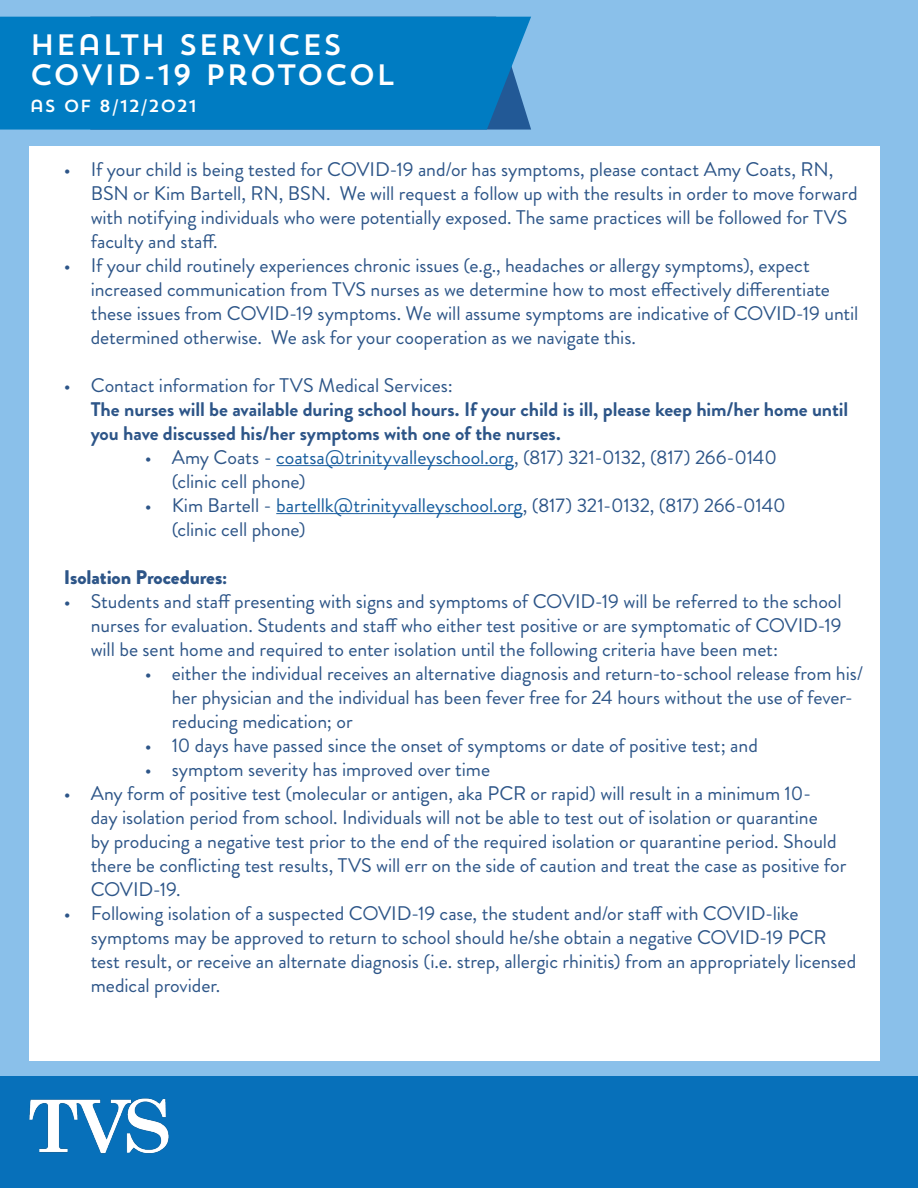
<style>
.page{position:relative;width:918px;height:1188px;background:#fff}
.page>*{position:absolute;margin:0;border:0;box-sizing:border-box;transform-origin:0 0}
.t1{font:29.4px/30px "Trend Sans One";color:#fff}
.t2{font:19.65px/24px "Brandon Grotesque";letter-spacing:-.005em;color:#2d5588}
.t3{font:700 19.65px/24px "Brandon Grotesque";letter-spacing:-.005em;color:#2d5588}
.t4{font:900 19.65px "Brandon Grotesque";letter-spacing:-.005em;color:#2d5588}
.t5{font:17.4px "Trend Sans One";color:#fff}
.s1{color:#175d9e}
</style>
<div class="page">
<div style="left:0;top:0;width:918px;height:1154px;background:#8ac0ea"></div>
<div style="left:0;top:1077px;width:918px;height:111px;background:#0770ba"></div>
<img style="left:29px;top:1098px;width:140px;height:56px">
<div style="left:0;top:17px;width:531px;height:113px;background:#007cc2"></div>
<div style="left:30px;top:146px;width:850px;height:915px;background:#fff"></div>
<hr style="left:276px;top:465px;width:238px;height:1px;background:#175d9e">
<hr style="left:276px;top:513px;width:247px;height:1px;background:#175d9e">
<h1 class="t1" style="left:30px;top:29px;width:367px">HEALTH SERVICES<br>COVID-19 PROTOCOL</h1>
<p class="t5" style="left:30px;top:95px;width:169px">AS OF 8/12/2021</p>
<p class="t2" style="left:91px;top:157px;width:768px;text-indent:-27px">• If your child is being tested for COVID-19 and/or has symptoms, please contact Amy Coats, RN, BSN or Kim Bartell, RN, BSN. We will request a follow up with the results in order to move forward with notifying individuals who were potentially exposed. The same practices will be followed for TVS faculty and staff.</p>
<p class="t2" style="left:91px;top:253px;width:769px;text-indent:-27px">• If your child routinely experiences chronic issues (e.g., headaches or allergy symptoms), expect increased communication from TVS nurses as we determine how to most effectively differentiate these issues from COVID-19 symptoms. We will assume symptoms are indicative of COVID-19 until determined otherwise. We ask for your cooperation as we navigate this.</p>
<p class="t2" style="left:64px;top:373px;width:391px">• Contact information for TVS Medical Services:</p>
<p class="t3" style="left:91px;top:397px;width:759px">The nurses will be available during school hours. If your child is ill, please keep him/her home until you have discussed his/her symptoms with one of the nurses.</p>
<p class="t2" style="left:172px;top:445px;width:607px;text-indent:-27px">• Amy Coats - <span class="s1">coatsa@trinityvalleyschool.org</span>, (817) 321-0132, (817) 266-0140 (clinic cell phone)</p>
<p class="t2" style="left:172px;top:493px;width:616px;text-indent:-27px">• Kim Bartell - <span class="s1">bartellk@trinityvalleyschool.org</span>, (817) 321-0132, (817) 266-0140 (clinic cell phone)</p>
<p class="t4" style="left:64px;top:563px;width:165px">Isolation Procedures:</p>
<p class="t2" style="left:91px;top:589px;width:753px;text-align:justify;text-indent:-27px">• Students and staff presenting with signs and symptoms of COVID-19 will be referred to the school nurses for evaluation. Students and staff who either test positive or are symptomatic of COVID-19 will be sent home and required to enter isolation until the following criteria have been met:</p>
<p class="t2" style="left:172px;top:661px;width:693px;text-indent:-27px">• either the individual receives an alternative diagnosis and return-to-school release from his/ her physician and the individual has been fever free for 24 hours without the use of fever&shy;reducing medication; or</p>
<p class="t2" style="left:145px;top:733px;width:615px">• 10 days have passed since the onset of symptoms or date of positive test; and</p>
<p class="t2" style="left:145px;top:757px;width:347px">• symptom severity has improved over time</p>
<p class="t2" style="left:91px;top:781px;width:757px;text-indent:-27px">• Any form of positive test (molecular or antigen, aka PCR or rapid) will result in a minimum 10-<br>day isolation period from school. Individuals will not be able to test out of isolation or quarantine<br>by producing a negative test prior to the end of the required isolation or quarantine period. Should there be conflicting test results, TVS will err on the side of caution and treat the case as positive for COVID-19.</p>
<p class="t2" style="left:91px;top:901px;width:767px;text-indent:-27px">• Following isolation of a suspected COVID-19 case, the student and/or staff with COVID-like symptoms may be approved to return to school should he/she obtain a negative COVID-19 PCR test result, or receive an alternate diagnosis (i.e. strep, allergic rhinitis) from an appropriately licensed medical provider.</p>
</div>
